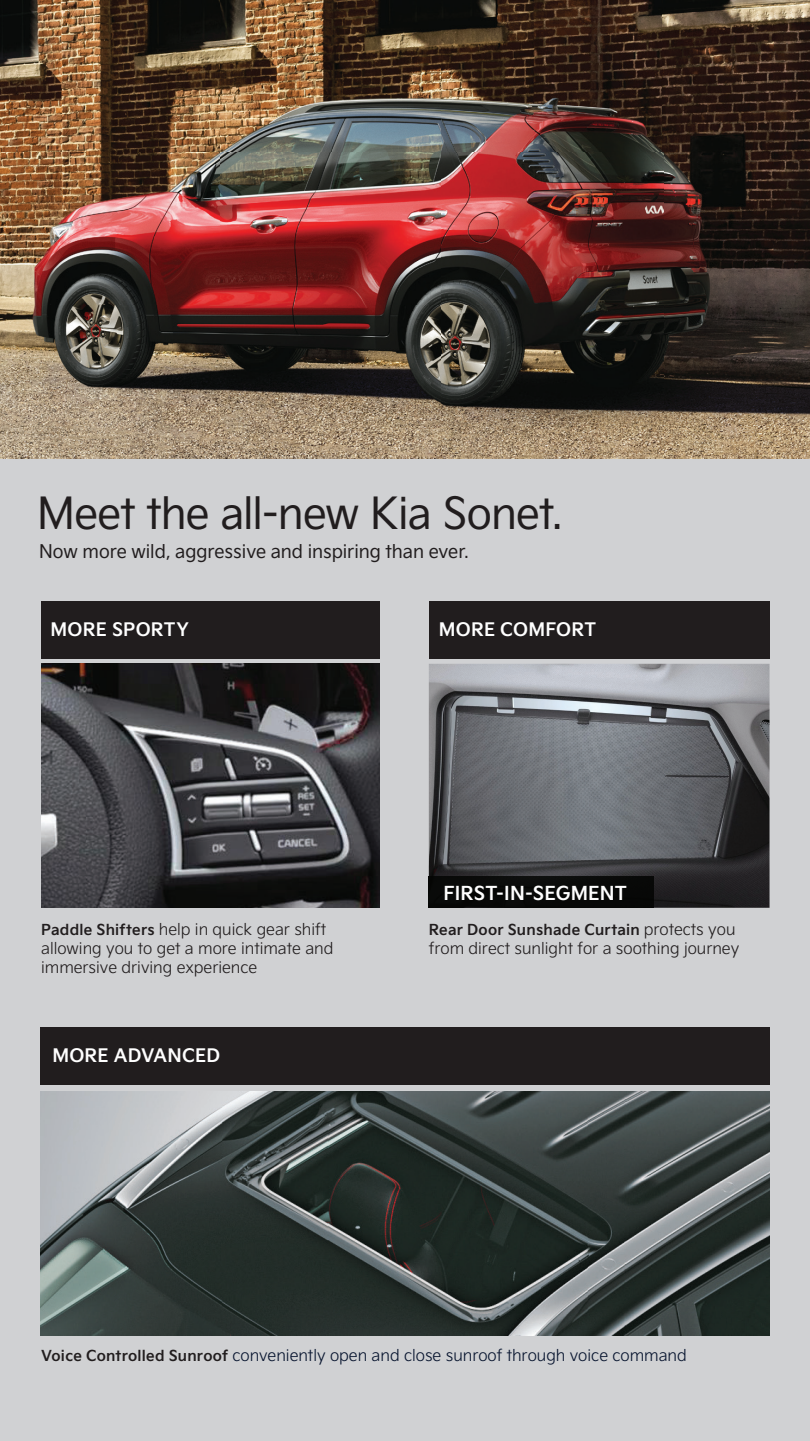
<style>
.page{position:relative;width:810px;height:1441px;background:#fff}
.page>*{position:absolute;margin:0;border:0;box-sizing:border-box;transform-origin:0 0}
.t1{font:42.75px "KI Abody Latinbasic Regular";letter-spacing:-.02em;color:#211d1e}
.t2{font:18.68px "KI Abody Latinbasic Bold";letter-spacing:.01em;color:#fff}
.t3{font:18.22px "KI Abody Latinbasic Regular";color:#211d1e}
.t4{font:18px "KI Abody Latinbasic Bold";letter-spacing:.015em;color:#fff}
.t5{font:15.75px/18.9px "KI Abody Latinbasic Light";color:#211d1e}
.t6{font:15.75px "KI Abody Latinbasic Light";color:#08152f}
.t7{font:14.62px "KI Abody Latinbasic Bold";letter-spacing:.02em;color:#211d1e}
.s1{font-family:"KI Abody Latinbasic Bold";font-size:14.62px}
.s2{font-family:"KI Abody Latinbasic Light";font-size:15.75px}
.s3{font-family:"KI Abody Latinbasic Bold";font-size:14.62px;color:#211d1e}
</style>
<div class="page">
<div style="left:0;top:456px;width:810px;height:985px;background:#d0d1d3"></div>
<img style="left:0;top:0;width:810px;height:458px">
<img style="left:429px;top:664px;width:341px;height:244px">
<div style="left:429px;top:876px;width:224px;height:32px;background:#080908"></div>
<div style="left:41px;top:601px;width:338px;height:57px;background:#211d1e"></div>
<img style="left:41px;top:664px;width:338px;height:243px">
<div style="left:429px;top:601px;width:341px;height:57px;background:#211d1e"></div>
<div style="left:40px;top:1027px;width:730px;height:57px;background:#211d1e"></div>
<img style="left:40px;top:1091px;width:730px;height:244px">
<h1 class="t1" style="left:37px;top:491px;width:527px">Meet the all-new Kia Sonet.</h1>
<p class="t3" style="left:39px;top:542px;width:431px">Now more wild, aggressive and inspiring than ever.</p>
<p class="t4" style="left:51px;top:619px;width:140px">MORE SPORTY</p>
<p class="t4" style="left:439px;top:619px;width:159px">MORE COMFORT</p>
<p class="t2" style="left:444px;top:882px;width:185px">FIRST-IN-SEGMENT</p>
<p class="t5" style="left:41px;top:921px;width:294px"><span class="s1">Paddle Shifters</span> help in quick gear shift allowing you to get a more intimate and immersive driving experience</p>
<p class="t7" style="left:429px;top:922px;width:308px">Rear Door Sunshade Curtain <span class="s2">protects you</span></p>
<p class="t5" style="left:429px;top:940px;width:312px">from direct sunlight for a soothing journey</p>
<p class="t4" style="left:52px;top:1045px;width:169px">MORE ADVANCED</p>
<p class="t6" style="left:41px;top:1347px;width:647px"><span class="s3">Voice Controlled Sunroof</span> conveniently open and close sunroof through voice command</p>
</div>
